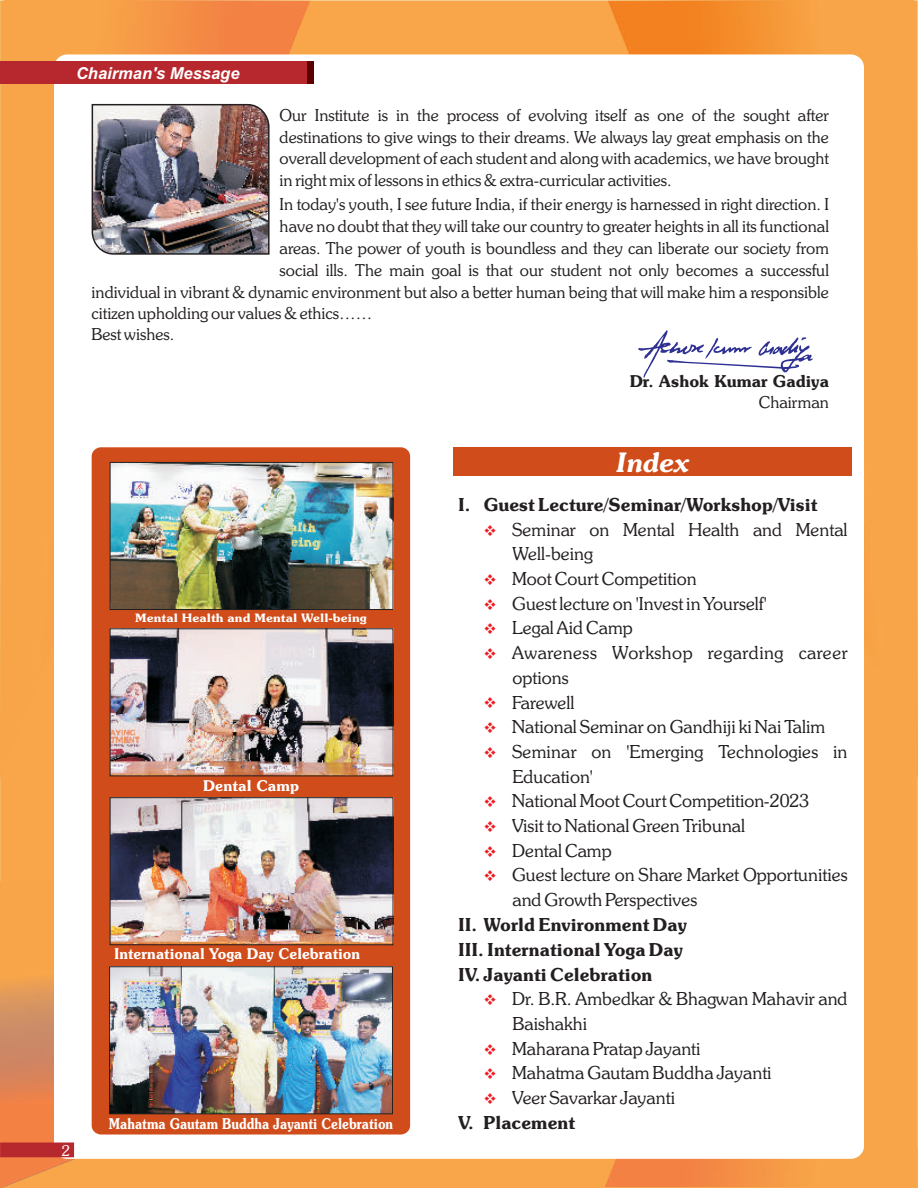
<style>
.page{position:relative;width:918px;height:1188px;background:#fff}
.page>*{position:absolute;margin:0;border:0;box-sizing:border-box;transform-origin:0 0}
.t1{font:italic 300 27px "Souvenir IT Cby BT";color:#fff}
.t2{font:300 18px/24.6px "Souvenir IT Cby BT";color:#231f20}
.t3{font:300 18px/25px "Souvenir IT Cby BT";color:#231f20}
.t4{font:300 16.5px/21.9px "Souvenir IT Cby BT";color:#231f20;text-align:justify}
.t5{font:300 16.5px "Souvenir IT Cby BT";color:#231f20}
.t6{font:italic 700 16.5px "Arial";color:#fff}
.t7{font:300 15px "Souvenir IT Cby BT";color:#fff;scale:.84 1}
.t8{font:300 15px "Souvenir IT Cby BT";color:#fff;scale:.96 1}
.t9{font:15px/24.6px "Wingdings";color:#ee1d23;text-align:justify}
.t10{font:300 15px "Souvenir IT Cby BT";color:#fff}
.t11{font:300 15px "Souvenir IT Cby BT";color:#fff}
.t12{font:300 11.7px "Souvenir IT Cby BT";color:#fff;scale:1.1 1}
</style>
<div class="page">
<div style="left:0;top:1px;width:918px;height:1187px;background:#f9a64a"></div>
<img style="left:0;top:882px;width:779px;height:306px">
<img style="left:608px;top:0;width:310px;height:779px">
<img style="left:0;top:0;width:310px;height:779px">
<img style="left:605px;top:408px;width:307px;height:779px">
<div style="left:54px;top:54px;width:810px;height:1105px;background:#fff;border-radius:13px"></div>
<div style="left:92px;top:447px;width:318px;height:688px;background:#d04d1b;border-radius:9px"></div>
<img style="left:112px;top:631px;width:279px;height:143px">
<div style="left:110px;top:629px;width:283px;height:147px;border:1px solid #231f20"></div>
<img style="left:112px;top:464px;width:279px;height:144px">
<div style="left:110px;top:462px;width:283px;height:148px;border:1px solid #231f20"></div>
<div style="left:454px;top:447px;width:398px;height:29px;background:#d04d1b"></div>
<div style="left:0;top:61px;width:307px;height:23px;background:#b7282e"></div>
<img style="left:91px;top:103px;width:179px;height:152px">
<img style="left:111px;top:969px;width:280px;height:143px">
<div style="left:109px;top:967px;width:284px;height:147px;border:1px solid #231f20"></div>
<img style="left:112px;top:800px;width:279px;height:143px">
<div style="left:110px;top:798px;width:283px;height:147px;border:1px solid #231f20"></div>
<div style="left:307px;top:61px;width:6px;height:23px;background:#5d0000"></div>
<svg style="left:0;top:1143px;width:74px;height:14px"></svg>
<svg style="left:638px;top:330px;width:175px;height:48px"></svg>
<p class="t6" style="left:76px;top:67px;width:165px">Chairman's Message</p>
<p class="t4" style="left:279px;top:106px;width:551px">Our Institute is in the process of evolving itself as one of the sought after destinations to give wings to their dreams. We always lay great emphasis on the overall development of each student and along with academics, we have brought in right mix of lessons in ethics &amp; extra-curricular activities.</p>
<p class="t4" style="left:280px;top:195px;width:551px">In today's youth, I see future India, if their energy is harnessed in right direction. I</p>
<p class="t4" style="left:280px;top:217px;width:551px">have no doubt that they will take our country to greater heights in all its functional</p>
<p class="t4" style="left:280px;top:239px;width:551px">areas. The power of youth is boundless and they can liberate our society from</p>
<p class="t4" style="left:280px;top:261px;width:551px">social ills. The main goal is that our student not only becomes a successful</p>
<p class="t4" style="left:92px;top:282px;width:739px">individual in vibrant &amp; dynamic environment but also a better human being that will make him a responsible</p>
<p class="t4" style="left:92px;top:304px;width:282px">citizen upholding our values &amp; ethics……</p>
<p class="t4" style="left:92px;top:325px;width:84px">Best wishes.</p>
<p class="t5" style="left:630px;top:375px;width:201px">Dr. Ashok Kumar Gadiya</p>
<p class="t4" style="left:759px;top:393px;width:72px">Chairman</p>
<p class="t12" style="left:135px;top:614px;width:212px">Mental Health and Mental Well-being</p>
<p class="t10" style="left:203px;top:779px;width:98px">Dental Camp</p>
<p class="t8" style="left:114px;top:948px;width:258px">International Yoga Day Celebration</p>
<p class="t11" style="left:62px;top:1144px;width:10px">2</p>
<p class="t7" style="left:109px;top:1118px;width:340px">Mahatma Gautam Buddha Jayanti Celebration</p>
<h1 class="t1" style="left:617px;top:451px;width:74px">Index</h1>
<p class="t3" style="left:458px;top:494px;width:361px">I. Guest Lecture/Seminar/Workshop/Visit</p>
<p class="t2" style="left:512px;top:519px;width:337px">Seminar on Mental Health and Mental<br>Well-being<br>Moot Court Competition<br>Guest lecture on 'Invest in Yourself'<br>Legal Aid Camp<br>Awareness Workshop regarding career options<br>Farewell<br>National Seminar on Gandhiji ki Nai Talim<br>Seminar on 'Emerging Technologies in<br>Education'<br>National Moot Court Competition-2023<br>Visit to National Green Tribunal<br>Dental Camp<br>Guest lecture on Share Market Opportunities and Growth Perspectives</p>
<p class="t3" style="left:458px;top:914px;width:230px">II. World Environment Day<br>III. International Yoga Day<br>IV. Jayanti Celebration</p>
<p class="t2" style="left:512px;top:988px;width:337px">Dr. B.R. Ambedkar &amp; Bhagwan Mahavir and<br>Baishakhi<br>Maharana Pratap Jayanti<br>Mahatma Gautam Buddha Jayanti<br>Veer Savarkar Jayanti</p>
<p class="t3" style="left:458px;top:1112px;width:119px">V. Placement</p>
<p class="t9" style="left:484px;top:569px;width:82px">❖ ❖ ❖ ❖</p>
<p class="t9" style="left:484px;top:692px;width:82px">❖ ❖ ❖</p>
<p class="t9" style="left:484px;top:791px;width:82px">❖ ❖ ❖ ❖</p>
<p class="t9" style="left:484px;top:1038px;width:82px">❖ ❖ ❖</p>
</div>
